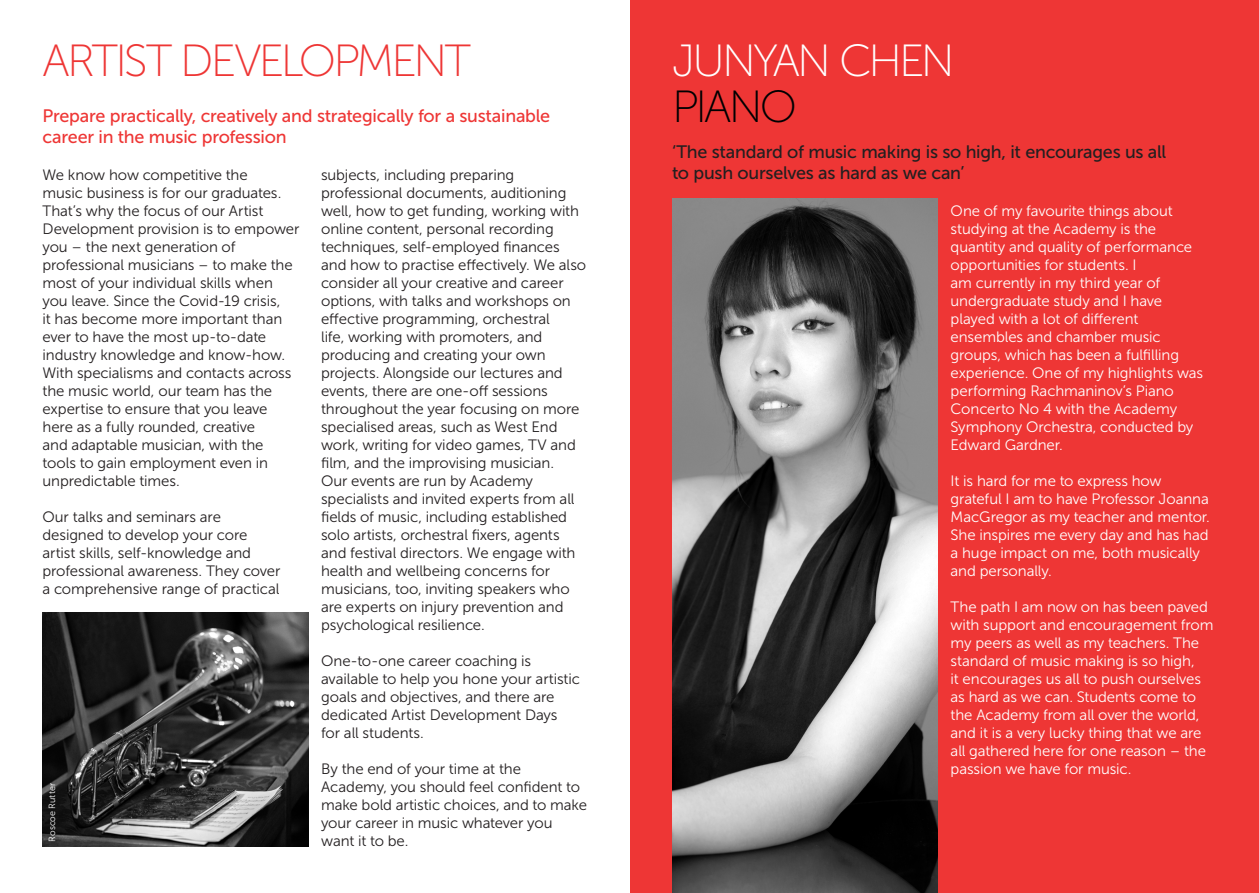
<style>
.page{position:relative;width:1259px;height:893px;background:#fff}
.page>*{position:absolute;margin:0;border:0;box-sizing:border-box;transform-origin:0 0}
.Header_Red{font:45px "Museo Sans 100";letter-spacing:-.06em;color:#ee3635}
.Header_White{font:45px "Museo Sans 100";letter-spacing:-.065em;color:#fff}
.Header_Black{font:45px "Museo Sans 100";letter-spacing:-.06em;color:#000001}
.Standfirst_Red{font:18px/21px "Museo Sans 500";letter-spacing:-.015em;color:#ee3635}
.Standfirst_Black{font:18px/21px "Museo Sans 500";letter-spacing:-.015em;color:#231f20}
.Body_Copy{font:15px/18px "Museo Sans 300";letter-spacing:-.005em;color:#231f20}
.Body_Copy_White{font:15px/18px "Museo Sans 300";letter-spacing:-.005em;color:#fff}
.Credits{font:9px "Museo Sans 300";letter-spacing:.005em;color:#fff}
</style>
<div class="page">
<div style="left:629px;top:0;width:630px;height:893px;background:#ee3635"></div>
<img style="left:43px;top:612px;width:265px;height:234px">
<img style="left:672px;top:198px;width:266px;height:695px">
<p class="Header_Red" style="left:43px;top:37px;width:430px">ARTIST DEVELOPMENT</p>
<p class="Standfirst_Red" style="left:43px;top:105px;width:509px">Prepare practically, creatively and strategically for a sustainable career in the music profession</p>
<p class="Body_Copy" style="left:43px;top:166px;width:258px">We know how competitive the<br>music business is for our graduates.<br>That’s why the focus of our Artist<br>Development provision is to empower you – the next generation of professional musicians – to make the most of your individual skills when you leave. Since the Covid-19 crisis,<br>it has become more important than ever to have the most up-to-date industry knowledge and know-how.<br>With specialisms and contacts across the music world, our team has the expertise to ensure that you leave here as a fully rounded, creative<br>and adaptable musician, with the tools to gain employment even in unpredictable times.</p>
<p class="Body_Copy" style="left:43px;top:508px;width:239px">Our talks and seminars are designed to develop your core artist skills, self-knowledge and professional awareness. They cover a comprehensive range of practical</p>
<p class="Body_Copy" style="left:321px;top:166px;width:267px">subjects, including preparing professional documents, auditioning well, how to get funding, working with online content, personal recording techniques, self-employed finances and how to practise effectively. We also consider all your creative and career options, with talks and workshops on effective programming, orchestral<br>life, working with promoters, and producing and creating your own projects. Alongside our lectures and events, there are one-off sessions throughout the year focusing on more specialised areas, such as West End work, writing for video games, TV and film, and the improvising musician.<br>Our events are run by Academy specialists and invited experts from all fields of music, including established solo artists, orchestral fixers, agents and festival directors. We engage with health and wellbeing concerns for musicians, too, inviting speakers who are experts on injury prevention and psychological resilience.</p>
<p class="Body_Copy" style="left:321px;top:652px;width:260px">One-to-one career coaching is available to help you hone your artistic goals and objectives, and there are dedicated Artist Development Days for all students.</p>
<p class="Body_Copy" style="left:321px;top:760px;width:267px">By the end of your time at the<br>Academy, you should feel confident to make bold artistic choices, and to make your career in music whatever you want it to be.</p>
<p class="Credits" style="left:47px;top:842px;width:60px;rotate:-90deg">Roscoe Rutter</p>
<p class="Header_White" style="left:672px;top:37px;width:284px">JUNYAN CHEN</p>
<p class="Header_Black" style="left:672px;top:83px;width:127px">PIANO</p>
<p class="Standfirst_Black" style="left:672px;top:141px;width:496px">‘The standard of music making is so high, it encourages us all to push ourselves as hard as we can’</p>
<p class="Body_Copy_White" style="left:950px;top:202px;width:254px">One of my favourite things about studying at the Academy is the quantity and quality of performance opportunities for students. I<br>am currently in my third year of undergraduate study and I have played with a lot of different ensembles and chamber music groups, which has been a fulfilling experience. One of my highlights was performing Rachmaninov’s Piano<br>Concerto No 4 with the Academy<br>Symphony Orchestra, conducted by<br>Edward Gardner.</p>
<p class="Body_Copy_White" style="left:950px;top:472px;width:261px">It is hard for me to express how grateful I am to have Professor Joanna<br>MacGregor as my teacher and mentor.<br>She inspires me every day and has had a huge impact on me, both musically and personally.</p>
<p class="Body_Copy_White" style="left:950px;top:598px;width:264px">The path I am now on has been paved with support and encouragement from my peers as well as my teachers. The standard of music making is so high,<br>it encourages us all to push ourselves as hard as we can. Students come to the Academy from all over the world, and it is a very lucky thing that we are all gathered here for one reason – the passion we have for music.</p>
</div>
